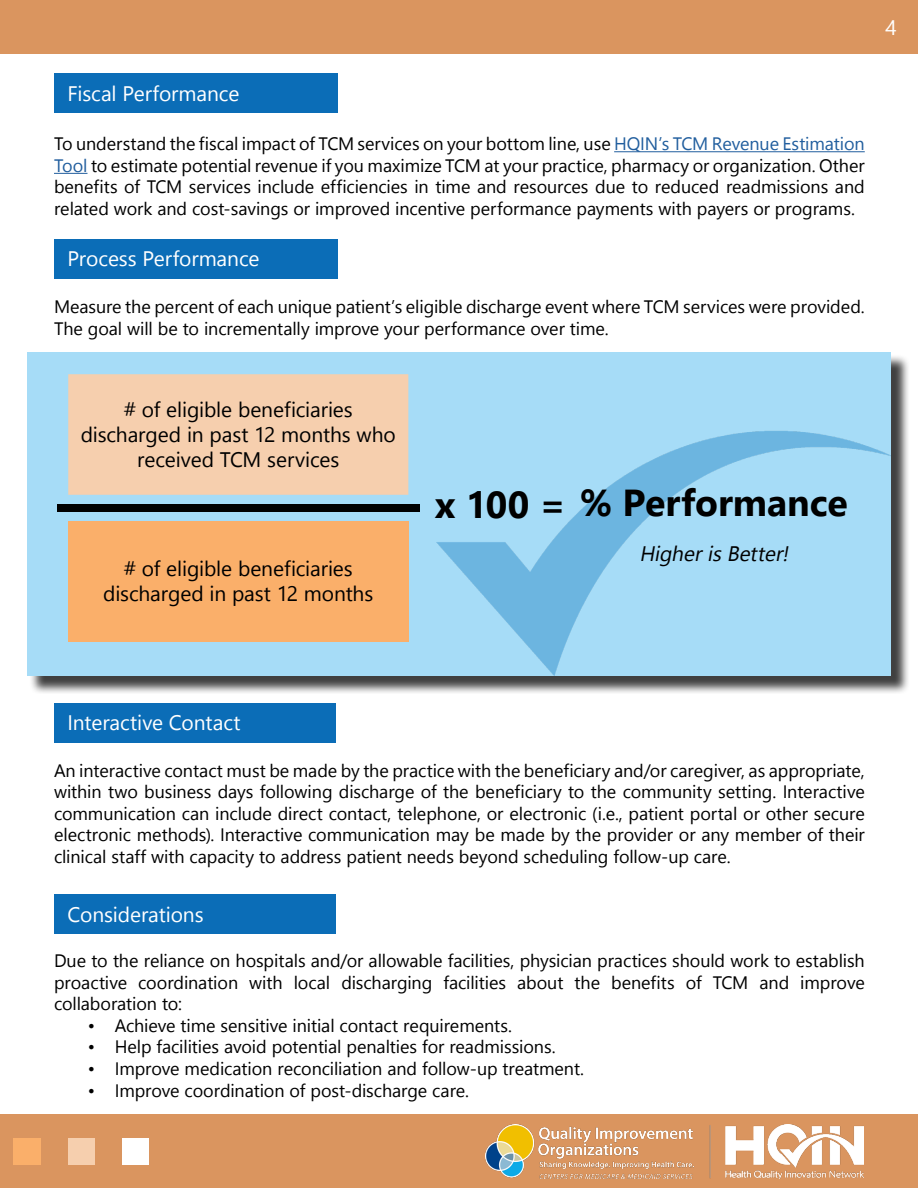
<style>
.page{position:relative;width:918px;height:1188px;background:#fff}
.page>*{position:absolute;margin:0;border:0;box-sizing:border-box;transform-origin:0 0}
.t1{font:700 37.5px "Nirmala UI";letter-spacing:-.005em;color:#000}
.t2{font:21px/25.2px "Nirmala UI";letter-spacing:-.005em;color:#000;text-align:center}
.t3{font:21px "Nirmala UI";letter-spacing:-.005em;color:#fff}
.t4{font:italic 21px "Nirmala UI";color:#000}
.t5{font:18px/21.6px "Nirmala UI";letter-spacing:-.005em;color:#000;text-align:justify}
.s1{color:#215e9e}
</style>
<div class="page">
<div style="left:29px;top:355px;width:881px;height:339px;background:#000;opacity:.75"></div>
<div style="left:27px;top:352px;width:864px;height:324px;background:#a6dcf7"></div>
<div style="left:57px;top:504px;width:363px;height:8px;background:#000"></div>
<hr style="left:614px;top:151px;width:251px;height:1px;background:#215e9e">
<hr style="left:54px;top:173px;width:34px;height:1px;background:#215e9e">
<div style="left:0;top:0;width:918px;height:54px;background:#da955f"></div>
<div style="left:54px;top:73px;width:284px;height:40px;background:#0b6db7"></div>
<div style="left:54px;top:239px;width:284px;height:40px;background:#0b6db7"></div>
<img style="left:408px;top:431px;width:483px;height:245px">
<div style="left:68px;top:374px;width:344px;height:125px;background:#f6cfae"></div>
<div style="left:68px;top:521px;width:340px;height:121px;background:#faaf6a"></div>
<div style="left:54px;top:703px;width:282px;height:39px;background:#0b6db7"></div>
<div style="left:54px;top:894px;width:282px;height:40px;background:#0b6db7"></div>
<div style="left:0;top:1115px;width:918px;height:73px;background:#da955f"></div>
<div style="left:14px;top:1138px;width:27px;height:27px;background:#faaf6a"></div>
<div style="left:68px;top:1138px;width:27px;height:27px;background:#f6cfae"></div>
<div style="left:122px;top:1138px;width:27px;height:27px;background:#fff"></div>
<img style="left:485px;top:1124px;width:378px;height:55px">
<p class="t3" style="left:68px;top:76px;width:173px">Fiscal Performance</p>
<p class="t5" style="left:54px;top:132px;width:812px">To understand the fiscal impact of TCM services on your bottom line, use <span class="s1">HQIN’s TCM Revenue Estimation Tool</span> to estimate potential revenue if you maximize TCM at your practice, pharmacy or organization. Other benefits of TCM services include efficiencies in time and resources due to reduced readmissions and related work and cost-savings or improved incentive performance payments with payers or programs.</p>
<p class="t3" style="left:68px;top:242px;width:193px">Process Performance</p>
<p class="t5" style="left:54px;top:295px;width:812px">Measure the percent of each unique patient’s eligible discharge event where TCM services were provided.</p>
<p class="t5" style="left:54px;top:316px;width:556px">The goal will be to incrementally improve your performance over time.</p>
<p class="t3" style="left:885px;top:10px;width:13px">4</p>
<p class="t2" style="left:81px;top:396px;width:317px"># of eligible beneficiaries discharged in past 12 months who received TCM services</p>
<p class="t2" style="left:103px;top:555px;width:272px"># of eligible beneficiaries discharged in past 12 months</p>
<p class="t1" style="left:435px;top:472px;width:415px">x 100 = % Performance</p>
<p class="t4" style="left:640px;top:537px;width:156px">HigherisBetter!</p>
<p class="t3" style="left:68px;top:706px;width:175px">Interactive Contact</p>
<p class="t5" style="left:54px;top:758px;width:812px">An interactive contact must be made by the practice with the beneficiary and/or caregiver, as appropriate, within two business days following discharge of the beneficiary to the community setting. Interactive communication can include direct contact, telephone, or electronic (i.e., patient portal or other secure electronic methods). Interactive communication may be made by the provider or any member of their clinical staff with capacity to address patient needs beyond scheduling follow-up care.</p>
<p class="t3" style="left:68px;top:897px;width:138px">Considerations</p>
<p class="t5" style="left:54px;top:949px;width:812px">Due to the reliance on hospitals and/or allowable facilities, physician practices should work to establish proactive coordination with local discharging facilities about the benefits of TCM and improve collaboration to:</p>
<p class="t5" style="left:88px;top:1013px;width:426px">• Achieve time sensitive initial contact requirements.</p>
<p class="t5" style="left:88px;top:1035px;width:469px">• Help facilities avoid potential penalties for readmissions.</p>
<p class="t5" style="left:88px;top:1057px;width:498px">• Improve medication reconciliation and follow-up treatment.</p>
<p class="t5" style="left:88px;top:1078px;width:383px">• Improve coordination of post-discharge care.</p>
</div>
